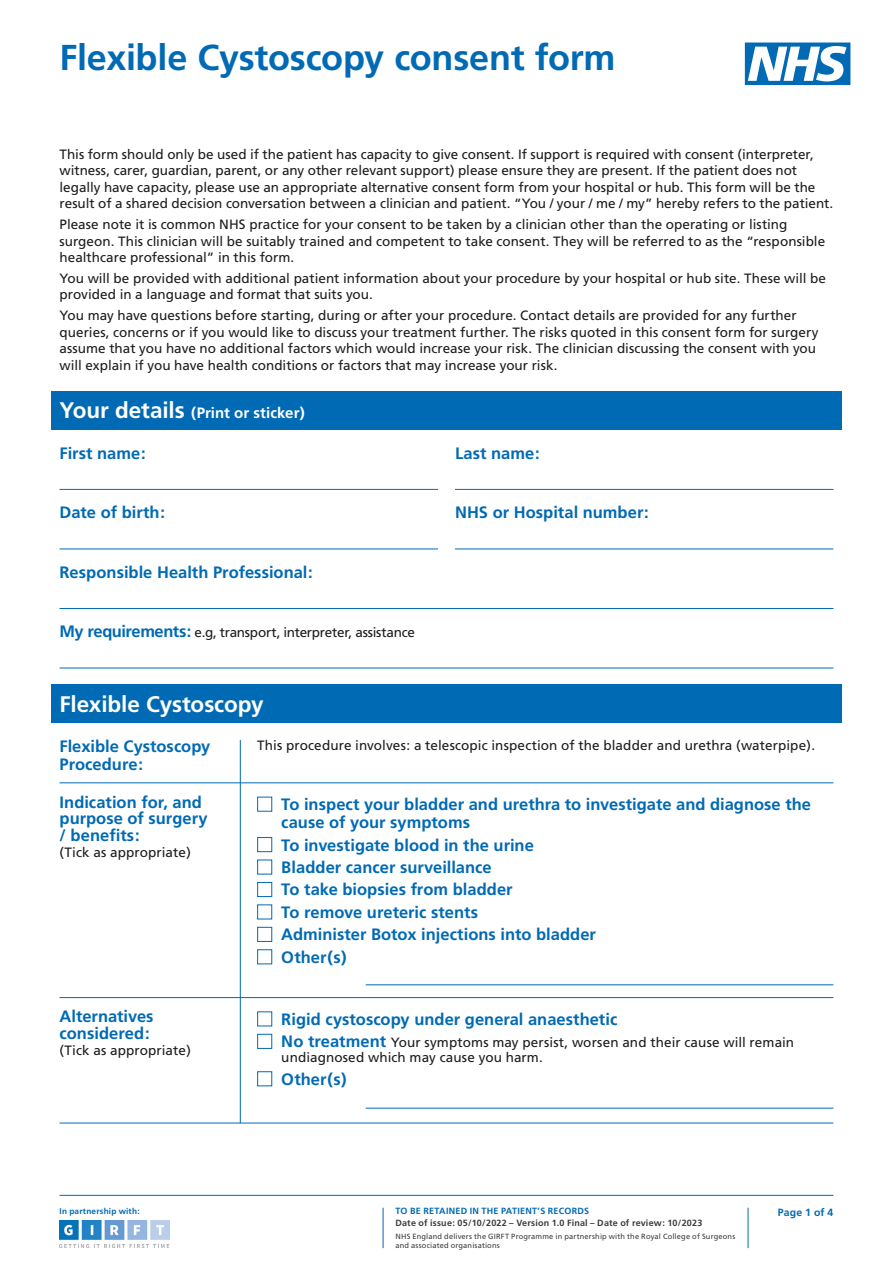
<style>
.page{position:relative;width:893px;height:1263px;background:#fff}
.page>*{position:absolute;margin:0;border:0;box-sizing:border-box;transform-origin:0 0}
.t1{font:700 36px "Frutiger";letter-spacing:-.005em;color:#006ab4}
.t2{font:700 22.5px "Frutiger";letter-spacing:-.005em;color:#fff}
.t3{font:700 16.5px/16.5px "Frutiger";color:#006ab4}
.t4{font:700 15px "Frutiger";letter-spacing:.005em;color:#fff}
.Body{font:13.5px/16.5px "Frutiger";color:#1d1d1b}
.Body-2{font:13.5px "Frutiger";letter-spacing:-.02em;color:#1d1d1b}
.t5{font:700 10.5px "Frutiger";letter-spacing:.015em;color:#006ab4}
.t6{font:700 9px "Frutiger";letter-spacing:.02em;color:#3c3c3b}
.t7{font:700 9px "Frutiger";letter-spacing:.025em;color:#006ab4}
.t8{font:700 8.25px "Frutiger";letter-spacing:.025em;color:#006ab4}
.t9{font:7.5px/9px "Frutiger";letter-spacing:.02em;color:#3c3c3b}
.s1{font-size:22.5px}
.s2{font-weight:700;font-size:16.5px;color:#006ab4}
</style>
<div class="page">
<hr style="left:383px;top:1208px;width:1px;height:40px;background:#006ab4">
<hr style="left:748px;top:1208px;width:1px;height:40px;background:#006ab4">
<img style="left:60px;top:1220px;width:109px;height:28px">
<div style="left:51px;top:391px;width:791px;height:38px;background:#006ab4"></div>
<hr style="left:60px;top:489px;width:378px;height:1px;background:#006ab4">
<hr style="left:455px;top:489px;width:378px;height:1px;background:#006ab4">
<hr style="left:60px;top:549px;width:378px;height:1px;background:#006ab4">
<hr style="left:455px;top:549px;width:378px;height:1px;background:#006ab4">
<hr style="left:60px;top:608px;width:773px;height:1px;background:#006ab4">
<div style="left:51px;top:685px;width:791px;height:38px;background:#006ab4"></div>
<div style="left:257px;top:797px;width:15px;height:15px;border:1px solid #006ab4"></div>
<div style="left:257px;top:837px;width:15px;height:15px;border:1px solid #006ab4"></div>
<div style="left:257px;top:860px;width:15px;height:14px;border:1px solid #006ab4"></div>
<div style="left:257px;top:882px;width:15px;height:15px;border:1px solid #006ab4"></div>
<div style="left:257px;top:904px;width:15px;height:15px;border:1px solid #006ab4"></div>
<div style="left:257px;top:927px;width:15px;height:15px;border:1px solid #006ab4"></div>
<div style="left:257px;top:949px;width:15px;height:15px;border:1px solid #006ab4"></div>
<hr style="left:60px;top:782px;width:773px;height:1px;background:#006ab4">
<hr style="left:60px;top:997px;width:773px;height:1px;background:#006ab4">
<hr style="left:240px;top:740px;width:1px;height:383px;background:#006ab4">
<hr style="left:60px;top:668px;width:773px;height:1px;background:#006ab4">
<svg style="left:745px;top:43px;width:105px;height:42px"></svg>
<hr style="left:60px;top:1195px;width:773px;height:1px;background:#006ab4">
<div style="left:257px;top:1011px;width:15px;height:15px;border:1px solid #006ab4"></div>
<div style="left:257px;top:1034px;width:15px;height:15px;border:1px solid #006ab4"></div>
<div style="left:257px;top:1071px;width:15px;height:15px;border:1px solid #006ab4"></div>
<hr style="left:60px;top:1123px;width:773px;height:1px;background:#006ab4">
<hr style="left:366px;top:984px;width:467px;height:1px;background:#006ab4">
<hr style="left:366px;top:1108px;width:467px;height:1px;background:#006ab4">
<h2 class="t1" style="left:60px;top:36px;width:558px">Flexible Cystoscopy consent form</h2>
<p class="Body" style="left:60px;top:146px;width:775px">This form should only be used if the patient has capacity to give consent. If support is required with consent (interpreter, witness, carer, guardian, parent, or any other relevant support) please ensure they are present. If the patient does not legally have capacity, please use an appropriate alternative consent form from your hospital or hub. This form will be the result of a shared decision conversation between a clinician and patient. “You / your / me / my” hereby refers to the patient.</p>
<p class="Body" style="left:60px;top:216px;width:767px">Please note it is common NHS practice for your consent to be taken by a clinician other than the operating or listing surgeon. This clinician will be suitably trained and competent to take consent. They will be referred to as the “responsible healthcare professional” in this form.</p>
<p class="Body" style="left:60px;top:270px;width:768px">You will be provided with additional patient information about your procedure by your hospital or hub site. These will be provided in a language and format that suits you.</p>
<p class="Body" style="left:60px;top:307px;width:761px">You may have questions before starting, during or after your procedure. Contact details are provided for any further queries, concerns or if you would like to discuss your treatment further. The risks quoted in this consent form for surgery assume that you have no additional factors which would increase your risk. The clinician discussing the consent with you will explain if you have health conditions or factors that may increase your risk.</p>
<h2 class="t4" style="left:60px;top:404px;width:247px"><span class="s1">Your details</span> (Print or sticker)</h2>
<h2 class="t3" style="left:60px;top:445px;width:88px">First name:</h2>
<h2 class="t3" style="left:455px;top:445px;width:86px">Last name:</h2>
<h2 class="t3" style="left:60px;top:504px;width:107px">Date of birth:</h2>
<h2 class="t3" style="left:455px;top:504px;width:195px">NHS or Hospital number:</h2>
<h2 class="t3" style="left:60px;top:564px;width:255px">Responsible Health Professional:</h2>
<h2 class="Body-2" style="left:60px;top:625px;width:357px"><span class="s2">My requirements:</span> e.g, transport, interpreter, assistance</h2>
<h2 class="t2" style="left:60px;top:690px;width:206px">Flexible Cystoscopy</h2>
<h2 class="t3" style="left:60px;top:738px;width:152px;line-height:18px">Flexible Cystoscopy<br>Procedure:</h2>
<h2 class="Body" style="left:257px;top:737px;width:559px">This procedure involves: a telescopic inspection of the bladder and urethra (waterpipe).</h2>
<h2 class="t3" style="left:281px;top:795px;width:531px;line-height:18px">To inspect your bladder and urethra to investigate and diagnose the cause of your symptoms</h2>
<h2 class="t3" style="left:281px;top:837px;width:254px">To investigate blood in the urine</h2>
<h2 class="t3" style="left:281px;top:859px;width:212px">Bladder cancer surveillance</h2>
<h2 class="t3" style="left:281px;top:881px;width:233px">To take biopsies from bladder</h2>
<h2 class="t3" style="left:281px;top:904px;width:198px">To remove ureteric stents</h2>
<h2 class="t3" style="left:281px;top:926px;width:316px">Administer Botox injections into bladder</h2>
<h2 class="t3" style="left:281px;top:949px;width:67px">Other(s)</h2>
<h2 class="t3" style="left:60px;top:794px;width:150px">Indication for, and purpose of surgery / benefits:</h2>
<h2 class="Body" style="left:60px;top:844px;width:133px">(Tick as appropriate)</h2>
<h2 class="t3" style="left:60px;top:1008px;width:96px">Alternatives considered:</h2>
<h2 class="Body" style="left:60px;top:1042px;width:133px">(Tick as appropriate)</h2>
<h2 class="t3" style="left:281px;top:1011px;width:337px">Rigid cystoscopy under general anaesthetic</h2>
<h2 class="Body" style="left:281px;top:1035px;width:514px;line-height:15px"><span class="s2">No treatment</span> Your symptoms may persist, worsen and their cause will remain undiagnosed which may cause you harm.</h2>
<h2 class="t3" style="left:281px;top:1071px;width:67px">Other(s)</h2>
<p class="t8" style="left:60px;top:1206px;width:82px">In partnership with:</p>
<p class="t5" style="left:778px;top:1206px;width:57px">Page 1 of 4</p>
<p class="t7" style="left:395px;top:1206px;width:195px">TO BE RETAINED IN THE PATIENT’S RECORDS</p>
<p class="t6" style="left:395px;top:1217px;width:308px">Date of issue: 05/10/2022 – Version 1.0 Final – Date of review: 10/2023</p>
<p class="t9" style="left:395px;top:1232px;width:341px">NHS England delivers the GIRFT Programme in partnership with the Royal College of Surgeons and associated organisations</p>
</div>
